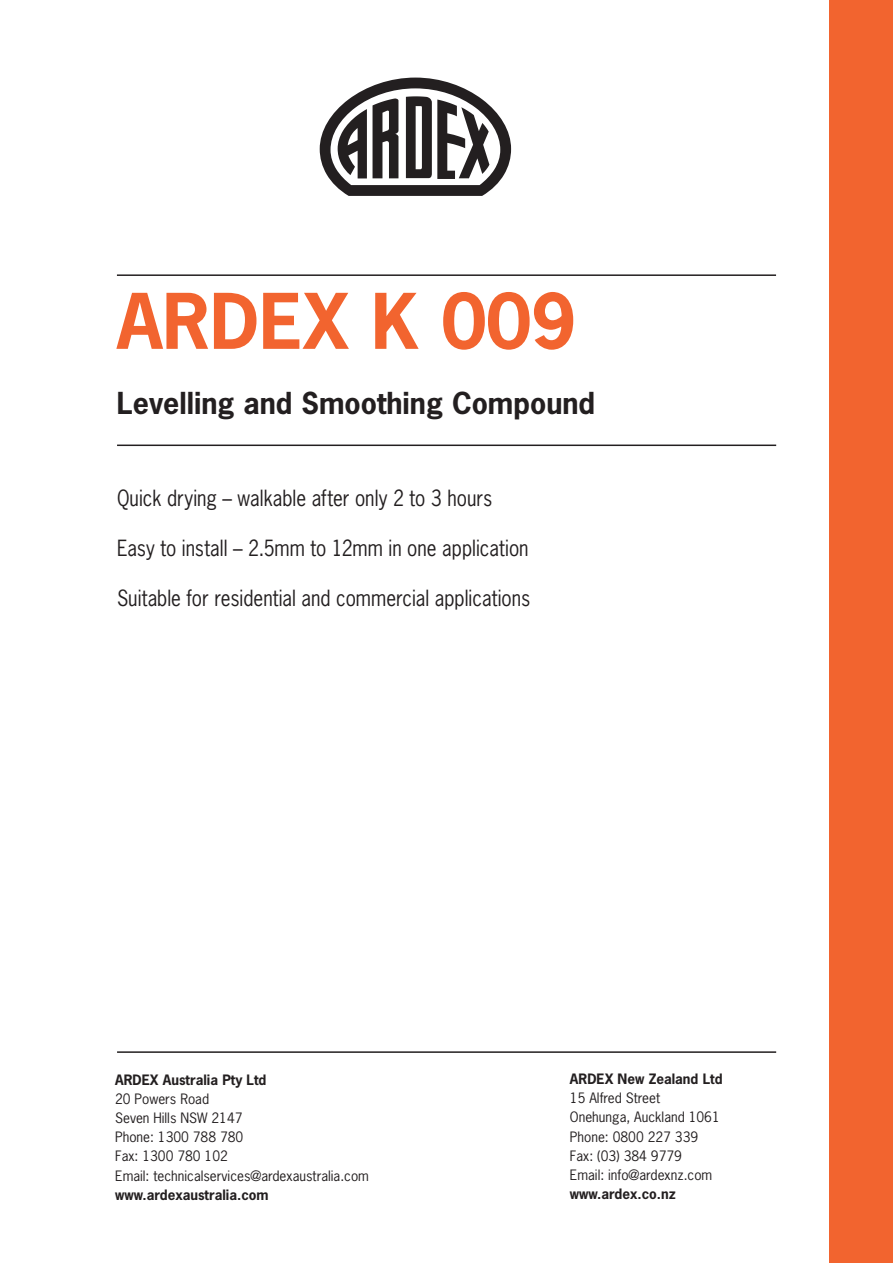
<style>
.page{position:relative;width:893px;height:1263px;background:#fff}
.page>*{position:absolute;margin:0;border:0;box-sizing:border-box;transform-origin:0 0}
.Paragraph_Style_2{font:700 72px "News Gothic Std";color:#f2642f}
.Paragraph_Style_1{font:700 28.5px "News Gothic Std";color:#231f20}
.Paragraph_Style_1-2{font:21px "News Gothic Std";color:#231f20;scale:.91 1}
.Paragraph_Style_5{font:13.5px "News Gothic Std";color:#231f20}
.Paragraph_Style_5-2{font:700 13.5px "News Gothic Std";color:#231f20}
.Paragraph_Style_1-3{font:700 13.5px "News Gothic Std";color:#231f20}
</style>
<div class="page">
<div style="left:829px;top:0;width:64px;height:1263px;background:#f2642f"></div>
<svg style="left:320px;top:78px;width:191px;height:118px"></svg>
<hr style="left:117px;top:274px;width:659px;height:2px;background:#231f20">
<hr style="left:117px;top:444px;width:659px;height:2px;background:#231f20">
<hr style="left:117px;top:1051px;width:659px;height:2px;background:#231f20">
<p class="Paragraph_Style_2" style="left:117px;top:274px;width:460px">ARDEX K 009</p>
<p class="Paragraph_Style_1" style="left:117px;top:384px;width:480px">Levelling and Smoothing Compound</p>
<p class="Paragraph_Style_1-2" style="left:117px;top:484px;width:414px">Quick drying – walkable after only 2 to 3 hours</p>
<p class="Paragraph_Style_1-2" style="left:117px;top:534px;width:454px">Easy to install – 2.5mm to 12mm in one application</p>
<p class="Paragraph_Style_1-2" style="left:117px;top:585px;width:455px">Suitable for residential and commercial applications</p>
<p class="Paragraph_Style_5-2" style="left:115px;top:1070px;width:153px">ARDEX Australia Pty Ltd</p>
<p class="Paragraph_Style_5" style="left:115px;top:1090px;width:96px">20 Powers Road</p>
<p class="Paragraph_Style_5" style="left:115px;top:1109px;width:129px">Seven Hills NSW 2147</p>
<p class="Paragraph_Style_5" style="left:115px;top:1128px;width:130px">Phone: 1300 788 780</p>
<p class="Paragraph_Style_5" style="left:115px;top:1147px;width:114px">Fax: 1300 780 102</p>
<p class="Paragraph_Style_5" style="left:115px;top:1167px;width:255px">Email: technicalservices@ardexaustralia.com</p>
<p class="Paragraph_Style_1-3" style="left:115px;top:1186px;width:155px">www.ardexaustralia.com</p>
<p class="Paragraph_Style_5-2" style="left:570px;top:1070px;width:154px">ARDEX New Zealand Ltd</p>
<p class="Paragraph_Style_5" style="left:570px;top:1089px;width:92px">15 Alfred Street</p>
<p class="Paragraph_Style_5" style="left:570px;top:1108px;width:151px">Onehunga, Auckland 1061</p>
<p class="Paragraph_Style_5" style="left:570px;top:1128px;width:130px">Phone: 0800 227 339</p>
<p class="Paragraph_Style_5" style="left:570px;top:1147px;width:114px">Fax: (03) 384 9779</p>
<p class="Paragraph_Style_5" style="left:570px;top:1166px;width:144px">Email: info@ardexnz.com</p>
<p class="Paragraph_Style_1-3" style="left:570px;top:1185px;width:107px">www.ardex.co.nz</p>
</div>
